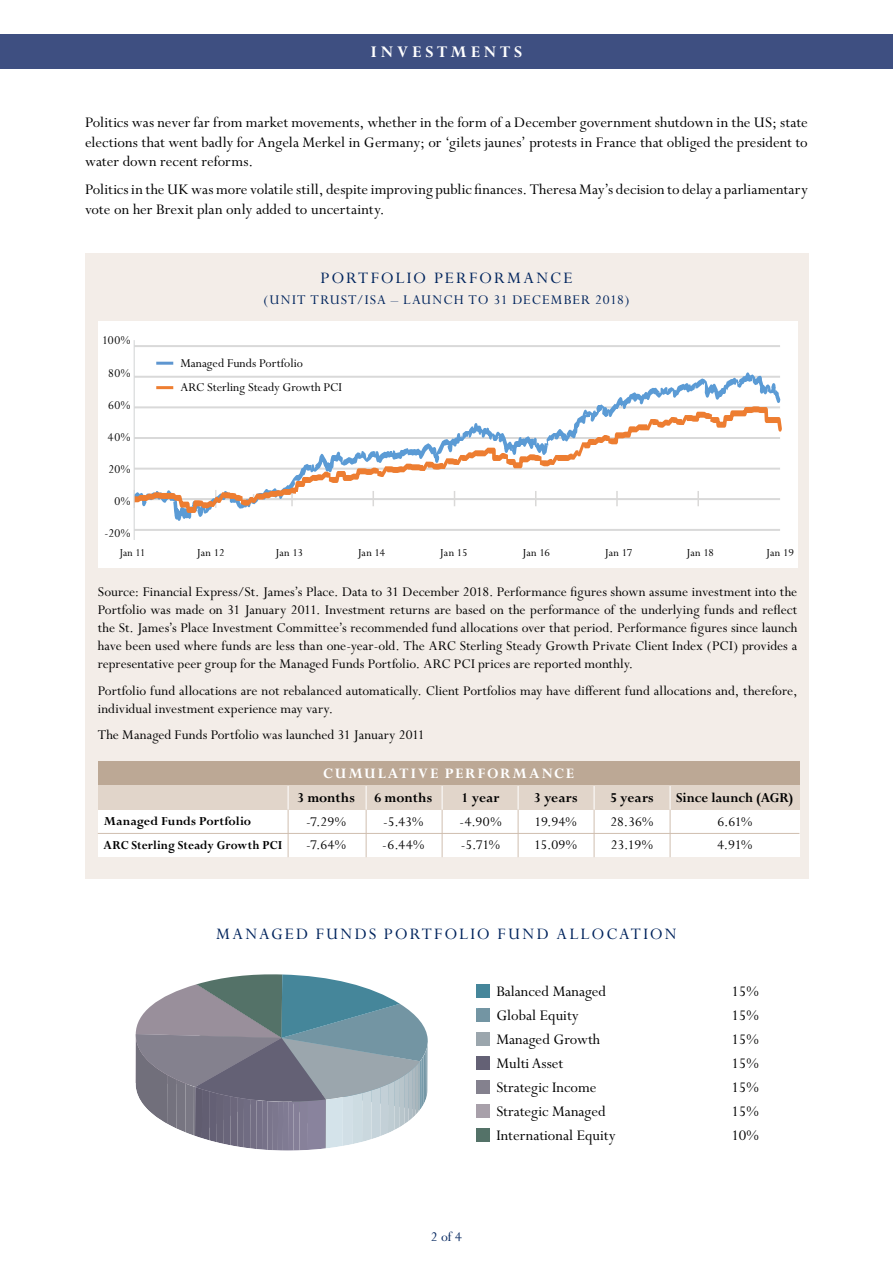
<style>
.page{position:relative;width:893px;height:1263px;background:#fff}
.page>*{position:absolute;margin:0;border:0;box-sizing:border-box;transform-origin:0 0}
.t1{font:18px "Perpetua Std";letter-spacing:.11em;color:#00245d}
.t2{font:700 18px "Perpetua Std";letter-spacing:.22em;color:#fff}
.t3{font:16.5px/19.5px "Perpetua Std";color:#000;text-align:justify}
.t4{font:700 16.05px "Perpetua Std";letter-spacing:.115em;color:#fff}
.t5{font:15px/18px "Perpetua Std";color:#000}
.t6{font:15px "Perpetua Std";letter-spacing:.07em;color:#00245d}
.t7{font:700 15px "Perpetua Std";color:#000}
.t8{font:700 15px "Perpetua Std";color:#000;scale:.96 1}
.t9{font:13.5px/24px "Perpetua Std";color:#000}
.t10{font:700 13.5px "Perpetua Std";letter-spacing:.01em;color:#000;scale:.95 1}
.t11{font:13.5px "Perpetua Std";color:#000;scale:.95 1}
.t12{font:700 13.5px "Perpetua Std";letter-spacing:.01em;color:#000}
.t13{font:12px "Perpetua Std";letter-spacing:.01em;color:#000}
.t14{font:12px "Perpetua Std";letter-spacing:.01em;color:#000;scale:.95 1}
</style>
<div class="page">
<div style="left:0;top:34px;width:893px;height:34px;background:#3e4f81"></div>
<div style="left:85px;top:253px;width:724px;height:625px;background:#f3ede8"></div>
<div style="left:98px;top:321px;width:699px;height:247px;background:#fff"></div>
<div style="left:98px;top:761px;width:701px;height:25px;background:#bca895"></div>
<div style="left:98px;top:785px;width:701px;height:30px;background:#e1d5ca"></div>
<div style="left:98px;top:810px;width:701px;height:23px;background:#fff"></div>
<div style="left:98px;top:833px;width:701px;height:24px;background:#fff"></div>
<hr style="left:98px;top:833px;width:701px;height:1px;background:#cfbeaf">
<hr style="left:366px;top:810px;width:1px;height:47px;background:#cfbeaf">
<hr style="left:442px;top:810px;width:1px;height:47px;background:#cfbeaf">
<hr style="left:518px;top:810px;width:1px;height:47px;background:#cfbeaf">
<hr style="left:594px;top:810px;width:1px;height:47px;background:#cfbeaf">
<hr style="left:670px;top:810px;width:1px;height:47px;background:#cfbeaf">
<hr style="left:288px;top:810px;width:1px;height:47px;background:#cfbeaf">
<svg style="left:366px;top:786px;width:1px;height:24px"></svg>
<svg style="left:442px;top:786px;width:1px;height:24px"></svg>
<svg style="left:518px;top:786px;width:1px;height:24px"></svg>
<svg style="left:594px;top:786px;width:1px;height:24px"></svg>
<svg style="left:670px;top:786px;width:1px;height:24px"></svg>
<svg style="left:288px;top:786px;width:1px;height:24px"></svg>
<hr style="left:134px;top:529px;width:646px;height:2px;background:#d9d9d9">
<hr style="left:134px;top:345px;width:646px;height:2px;background:#d9d9d9">
<svg style="left:135px;top:372px;width:645px;height:149px"></svg>
<svg style="left:135px;top:406px;width:646px;height:107px"></svg>
<div style="left:299px;top:488px;width:485px;height:21px;background:#fff"></div>
<div style="left:296px;top:492px;width:6px;height:17px;background:#fff"></div>
<hr style="left:156px;top:362px;width:17px;height:3px;background:#5e96d0">
<hr style="left:156px;top:386px;width:17px;height:3px;background:#ee7e31">
<hr style="left:134px;top:340px;width:1px;height:200px;background:#d1d3d4">
<svg style="left:136px;top:975px;width:292px;height:175px;background:#919ba6"></svg>
<svg style="left:476px;top:985px;width:13px;height:13px"></svg>
<svg style="left:476px;top:1009px;width:13px;height:13px"></svg>
<svg style="left:476px;top:1033px;width:13px;height:13px"></svg>
<svg style="left:476px;top:1057px;width:13px;height:13px"></svg>
<svg style="left:476px;top:1081px;width:13px;height:13px"></svg>
<svg style="left:476px;top:1105px;width:13px;height:13px"></svg>
<svg style="left:476px;top:1129px;width:13px;height:13px"></svg>
<svg style="left:291px;top:488px;width:489px;height:20px"></svg>
<p class="t2" style="left:371px;top:42px;width:153px">INVESTMENTS</p>
<p class="t3" style="left:85px;top:113px;width:724px">Politics was never far from market movements, whether in the form of a December government shutdown in the US; state elections that went badly for Angela Merkel in Germany; or ‘gilets jaunes’ protests in France that obliged the president to water down recent reforms.</p>
<p class="t3" style="left:85px;top:180px;width:724px">Politics in the UK was more volatile still, despite improving public finances. Theresa May’s decision to delay a parliamentary vote on her Brexit plan only added to uncertainty.</p>
<p class="t11" style="left:102px;top:334px;width:31px">100%</p>
<p class="t11" style="left:108px;top:366px;width:25px">80%</p>
<p class="t11" style="left:108px;top:398px;width:25px">60%</p>
<p class="t11" style="left:108px;top:430px;width:25px">40%</p>
<p class="t11" style="left:108px;top:462px;width:25px">20%</p>
<p class="t11" style="left:114px;top:494px;width:18px">0%</p>
<p class="t11" style="left:105px;top:526px;width:29px">-20%</p>
<p class="t14" style="left:119px;top:546px;width:29px">Jan 11</p>
<p class="t1" style="left:320px;top:269px;width:254px">PORTFOLIO PERFORMANCE</p>
<p class="t6" style="left:264px;top:292px;width:367px">(UNIT TRUST/ISA – LAUNCH TO 31 DECEMBER 2018)</p>
<p class="t9" style="left:180px;top:351px;width:163px">Managed Funds Portfolio<br>ARC Sterling Steady Growth PCI</p>
<p class="t13" style="left:197px;top:546px;width:29px">Jan 12</p>
<p class="t13" style="left:275px;top:546px;width:29px">Jan 13</p>
<p class="t13" style="left:358px;top:546px;width:29px">Jan 14</p>
<p class="t13" style="left:440px;top:546px;width:29px">Jan 15</p>
<p class="t13" style="left:522px;top:546px;width:29px">Jan 16</p>
<p class="t13" style="left:605px;top:546px;width:29px">Jan 17</p>
<p class="t13" style="left:686px;top:546px;width:29px">Jan 18</p>
<p class="t13" style="left:766px;top:546px;width:29px">Jan 19</p>
<p class="t5" style="left:98px;top:583px;width:701px;text-align:justify">Source: Financial Express/St. James’s Place. Data to 31 December 2018. Performance figures shown assume investment into the Portfolio was made on 31 January 2011. Investment returns are based on the performance of the underlying funds and reflect the St. James’s Place Investment Committee’s recommended fund allocations over that period. Performance figures since launch have been used where funds are less than one-year-old. The ARC Sterling Steady Growth Private Client Index (PCI) provides a representative peer group for the Managed Funds Portfolio. ARC PCI prices are reported monthly.</p>
<p class="t5" style="left:98px;top:682px;width:701px">Portfolio fund allocations are not rebalanced automatically. Client Portfolios may have different fund allocations and, therefore, individual investment experience may vary.</p>
<p class="t5" style="left:98px;top:726px;width:329px">The Managed Funds Portfolio was launched 31 January 2011</p>
<p class="t4" style="left:323px;top:765px;width:252px">CUMULATIVE PERFORMANCE</p>
<p class="t8" style="left:676px;top:790px;width:124px">Since launch (AGR)</p>
<p class="t12" style="left:104px;top:814px;width:149px">Managed Funds Portfolio</p>
<p class="t7" style="left:297px;top:790px;width:59px">3 months</p>
<p class="t5" style="left:306px;top:813px;width:42px">-7.29%</p>
<p class="t7" style="left:374px;top:790px;width:59px">6 months</p>
<p class="t5" style="left:382px;top:810px;width:44px;line-height:23.7px">-5.43% -6.44%</p>
<p class="t7" style="left:534px;top:790px;width:45px">3 years</p>
<p class="t5" style="left:534px;top:810px;width:45px;line-height:23.7px">19.94%<br>15.09%</p>
<p class="t7" style="left:461px;top:790px;width:40px">1 year</p>
<p class="t5" style="left:459px;top:810px;width:44px;line-height:23.7px">-4.90% -5.71%</p>
<p class="t7" style="left:610px;top:790px;width:45px">5 years</p>
<p class="t5" style="left:610px;top:810px;width:44px;line-height:23.7px">28.36%<br>23.19%</p>
<p class="t5" style="left:717px;top:810px;width:36px;line-height:23.7px">6.61%<br>4.91%</p>
<p class="t10" style="left:104px;top:837px;width:190px">ARC Sterling Steady Growth PCI</p>
<p class="t5" style="left:306px;top:837px;width:41px">-7.64%</p>
<p class="t1" style="left:216px;top:925px;width:462px">MANAGED FUNDS PORTFOLIO FUND ALLOCATION</p>
<p class="t6" style="left:431px;top:1228px;width:33px">2 of 4</p>
<p class="t3" style="left:496px;top:982px;width:111px">Balanced Managed</p>
<p class="t3" style="left:731px;top:982px;width:29px">15%</p>
<p class="t3" style="left:496px;top:1006px;width:84px">Global Equity</p>
<p class="t3" style="left:731px;top:1006px;width:29px">15%</p>
<p class="t3" style="left:496px;top:1030px;width:105px">Managed Growth</p>
<p class="t3" style="left:731px;top:1030px;width:29px">15%</p>
<p class="t3" style="left:496px;top:1054px;width:68px">Multi Asset</p>
<p class="t3" style="left:731px;top:1054px;width:29px">15%</p>
<p class="t3" style="left:496px;top:1078px;width:102px">Strategic Income</p>
<p class="t3" style="left:731px;top:1078px;width:29px">15%</p>
<p class="t3" style="left:496px;top:1102px;width:111px">Strategic Managed</p>
<p class="t3" style="left:731px;top:1102px;width:29px">15%</p>
<p class="t3" style="left:496px;top:1126px;width:121px">International Equity</p>
<p class="t3" style="left:731px;top:1126px;width:29px">10%</p>
</div>
